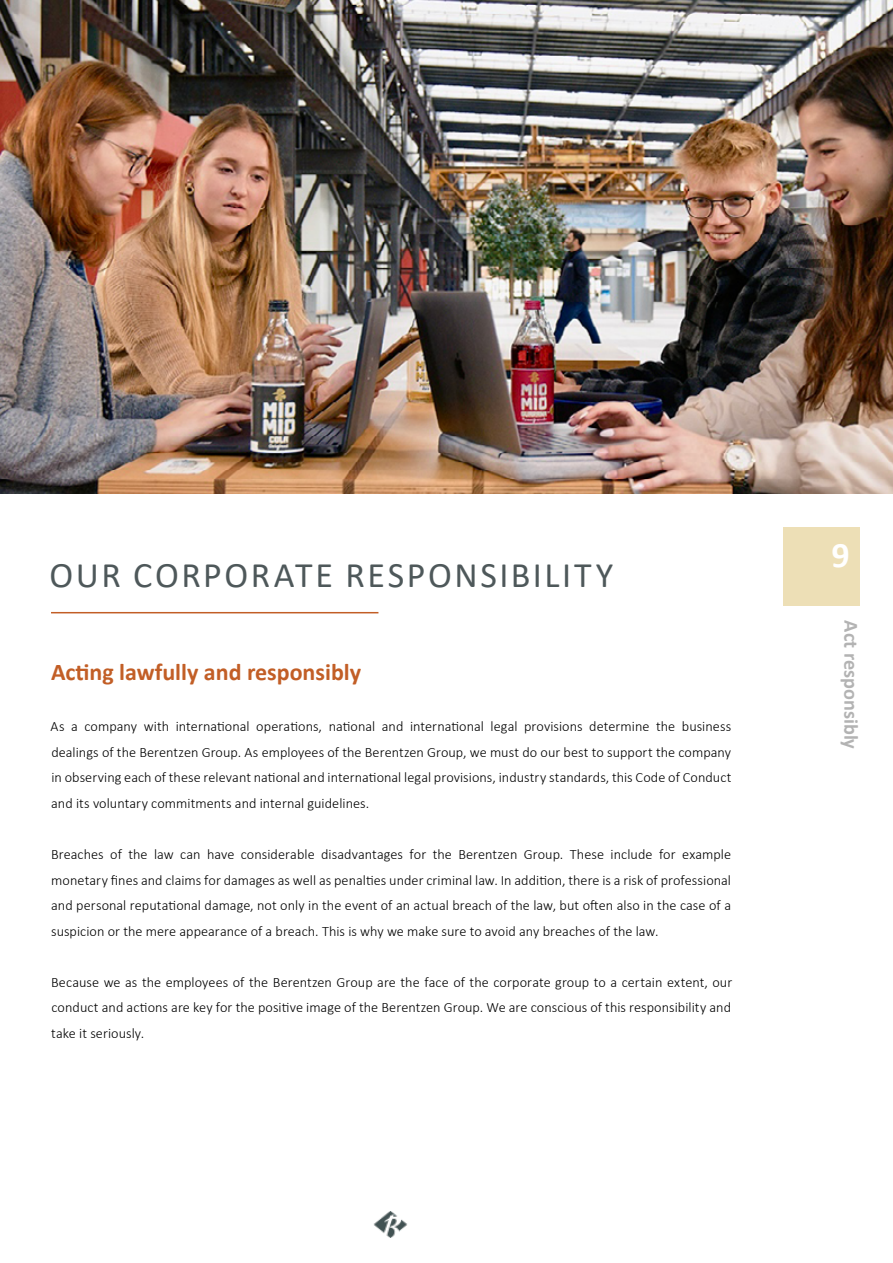
<style>
.page{position:relative;width:893px;height:1263px;background:#fff}
.page>*{position:absolute;margin:0;border:0;box-sizing:border-box;transform-origin:0 0}
.t1{font:36px "Calibri";letter-spacing:.07em;color:#4e585a}
.t2{font:700 36px "Calibri";color:#fff}
.t3{font:700 24px "Calibri";color:#c25e26}
.t4{font:700 20.25px "Calibri";color:#b3b3b3}
.t5{font:300 14.25px/25.5px "Calibri";color:#000;text-align:justify}
</style>
<div class="page">
<img style="left:373px;top:1212px;width:34px;height:26px">
<div style="left:783px;top:527px;width:77px;height:79px;background:#eddfb6"></div>
<hr style="left:51px;top:612px;width:327px;height:1px;background:#c25e26">
<img style="left:0;top:0;width:893px;height:493px">
<h1 class="t1" style="left:50px;top:550px;width:565px">OUR CORPORATE RESPONSIBILITY</h1>
<h2 class="t3" style="left:51px;top:655px;width:312px">Acting lawfully and responsibly</h2>
<p class="t5" style="left:51px;top:714px;width:682px">As a company with international operations, national and international legal provisions determine the business dealings of the Berentzen Group. As employees of the Berentzen Group, we must do our best to support the company in observing each of these relevant national and international legal provisions, industry standards, this Code of Conduct and its voluntary commitments and internal guidelines.</p>
<p class="t5" style="left:51px;top:841px;width:681px">Breaches of the law can have considerable disadvantages for the Berentzen Group. These include for example monetary fines and claims for damages as well as penalties under criminal law. In addition, there is a risk of professional and personal reputational damage, not only in the event of an actual breach of the law, but often also in the case of a suspicion or the mere appearance of a breach. This is why we make sure to avoid any breaches of the law.</p>
<p class="t5" style="left:51px;top:969px;width:683px">Because we as the employees of the Berentzen Group are the face of the corporate group to a certain extent, our conduct and actions are key for the positive image of the Berentzen Group. We are conscious of this responsibility and take it seriously.</p>
<h1 class="t2" style="left:831px;top:530px;width:20px">9</h1>
<h3 class="t4" style="left:866px;top:620px;width:130px;rotate:90deg">Act responsibly</h3>
</div>
